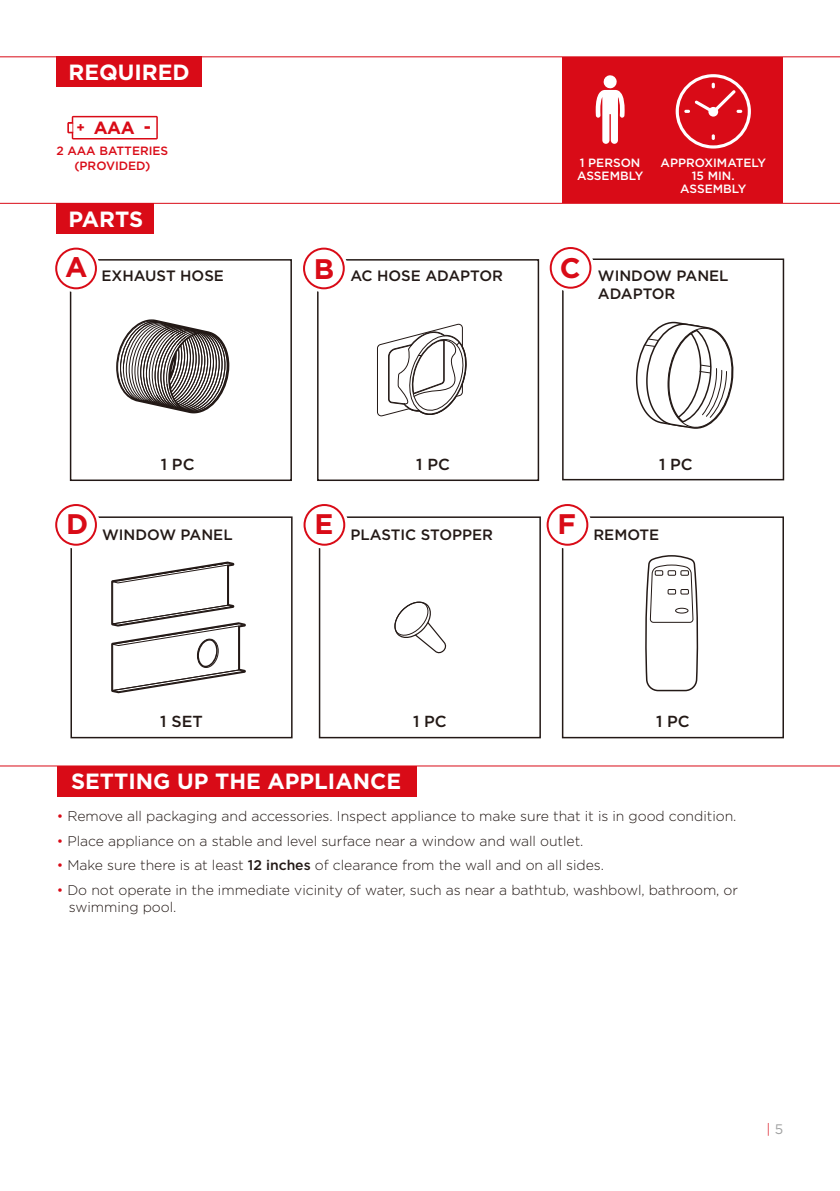
<style>
.page{position:relative;width:840px;height:1191px;background:#fff}
.page>*{position:absolute;margin:0;border:0;box-sizing:border-box;transform-origin:0 0}
.t1{font:700 28.2px "Gotham";color:#d90b17}
.t2{font:700 22px "Gotham";color:#fff}
.t3{font:700 17.6px "Gotham";color:#d90b17}
.t4{font:500 16px "Gotham";color:#231916}
.t5{font:500 15px/18px "Gotham";color:#231916}
.t6{font:300 14px/16.8px "Gotham";letter-spacing:-.005em;color:#231916}
.t7{font:300 13.8px "Gotham";color:#d90b17}
.t8{font:500 12px/13px "Gotham";color:#fff;text-align:center}
.t9{font:500 12px/14.4px "Gotham";color:#d90b17;text-align:center}
.s1{font-size:13.2px}
.s2{color:#d90b17}
.s3{font-weight:500}
.s4{font-weight:400;color:#9fa0a0}
</style>
<div class="page">
<div style="left:57px;top:766px;width:359px;height:30px;background:#d90b17"></div>
<hr style="left:0;top:765px;width:839px;height:1px;background:#d90b17">
<div style="left:562px;top:57px;width:220px;height:146px;background:#d90b17"></div>
<svg style="left:595px;top:75px;width:29px;height:69px"></svg>
<div style="left:57px;top:57px;width:145px;height:30px;background:#d90b17"></div>
<hr style="left:0;top:56px;width:839px;height:1px;background:#d90b17">
<hr style="left:0;top:203px;width:839px;height:1px;background:#d90b17">
<svg style="left:675px;top:74px;width:75px;height:74px"></svg>
<svg style="left:67px;top:116px;width:91px;height:23px"></svg>
<svg style="left:116px;top:319px;width:113px;height:95px"></svg>
<div style="left:70px;top:259px;width:222px;height:222px;border:2px solid #231916"></div>
<div style="left:317px;top:259px;width:222px;height:222px;border:2px solid #231916"></div>
<div style="left:57px;top:203px;width:97px;height:31px;background:#d90b17"></div>
<svg style="left:55px;top:247px;width:45px;height:45px"></svg>
<div style="left:55px;top:248px;width:42px;height:41px;border:2px solid #d90b17;border-radius:50%"></div>
<svg style="left:303px;top:247px;width:44px;height:45px"></svg>
<div style="left:303px;top:248px;width:41px;height:41px;border:2px solid #d90b17;border-radius:50%"></div>
<div style="left:561px;top:258px;width:222px;height:222px;border:2px solid #231916"></div>
<svg style="left:552px;top:247px;width:42px;height:45px"></svg>
<div style="left:549px;top:247px;width:42px;height:42px;border:2px solid #d90b17;border-radius:50%"></div>
<svg style="left:377px;top:324px;width:90px;height:93px"></svg>
<svg style="left:635px;top:322px;width:99px;height:107px"></svg>
<div style="left:70px;top:516px;width:222px;height:222px;border:2px solid #231916"></div>
<svg style="left:111px;top:561px;width:135px;height:132px"></svg>
<svg style="left:55px;top:504px;width:45px;height:45px"></svg>
<div style="left:55px;top:504px;width:42px;height:42px;border:2px solid #d90b17;border-radius:50%"></div>
<div style="left:318px;top:516px;width:222px;height:222px;border:2px solid #231916"></div>
<svg style="left:306px;top:504px;width:42px;height:45px"></svg>
<div style="left:303px;top:504px;width:42px;height:42px;border:2px solid #d90b17;border-radius:50%"></div>
<div style="left:561px;top:516px;width:222px;height:222px;border:2px solid #231916"></div>
<svg style="left:549px;top:504px;width:42px;height:45px"></svg>
<div style="left:546px;top:504px;width:42px;height:42px;border:2px solid #d90b17;border-radius:50%"></div>
<svg style="left:645px;top:555px;width:54px;height:136px"></svg>
<div style="left:667px;top:570px;width:8px;height:5px;border:1px solid #231916"></div>
<div style="left:667px;top:589px;width:8px;height:5px;background:#fff"></div>
<div style="left:667px;top:589px;width:8px;height:5px;border:1px solid #231916"></div>
<div style="left:675px;top:608px;width:12px;height:5px;background:#fff;border-radius:50%"></div>
<div style="left:675px;top:608px;width:13px;height:5px;border:1px solid #231916;border-radius:50%"></div>
<svg style="left:394px;top:601px;width:53px;height:53px"></svg>
<h2 class="t2" style="left:68px;top:58px;width:123px">REQUIRED</h2>
<p class="t3" style="left:76px;top:116px;width:76px"><span class="s1">+</span> AAA -</p>
<p class="t9" style="left:57px;top:144px;width:113px">2 AAA BATTERIES (PROVIDED)</p>
<h2 class="t2" style="left:68px;top:204px;width:76px">PARTS</h2>
<h1 class="t1" style="left:65px;top:248px;width:24px">A</h1>
<h1 class="t1" style="left:314px;top:250px;width:22px">B</h1>
<p class="t5" style="left:101px;top:266px;width:124px">EXHAUST HOSE</p>
<p class="t5" style="left:350px;top:266px;width:154px">AC HOSE ADAPTOR</p>
<p class="t8" style="left:576px;top:156px;width:68px;text-align:left">1 PERSON<br>ASSEMBLY</p>
<p class="t8" style="left:660px;top:156px;width:107px">APPROXIMATELY<br>15 MIN.<br>ASSEMBLY</p>
<h1 class="t1" style="left:559px;top:249px;width:22px">C</h1>
<p class="t5" style="left:597px;top:266px;width:132px">WINDOW PANEL<br>ADAPTOR</p>
<p class="t4" style="left:161px;top:453px;width:35px">1 PC</p>
<h1 class="t1" style="left:66px;top:505px;width:24px">D</h1>
<p class="t5" style="left:102px;top:525px;width:132px">WINDOW PANEL</p>
<h1 class="t1" style="left:314px;top:505px;width:20px">E</h1>
<p class="t4" style="left:416px;top:453px;width:35px">1 PC</p>
<p class="t5" style="left:350px;top:525px;width:144px">PLASTIC STOPPER</p>
<h1 class="t1" style="left:557px;top:505px;width:20px">F</h1>
<p class="t4" style="left:658px;top:453px;width:35px">1 PC</p>
<p class="t5" style="left:593px;top:525px;width:67px">REMOTE</p>
<p class="t4" style="left:160px;top:711px;width:44px">1 SET</p>
<p class="t4" style="left:413px;top:711px;width:35px">1 PC</p>
<h2 class="t2" style="left:71px;top:767px;width:331px">SETTING UP THE APPLIANCE</h2>
<p class="t4" style="left:655px;top:711px;width:35px">1 PC</p>
<p class="t6" style="left:57px;top:807px;width:680px"><span class="s2">•</span> Remove all packaging and accessories. Inspect appliance to make sure that it is in good condition.</p>
<p class="t6" style="left:57px;top:832px;width:528px"><span class="s2">•</span> Place appliance on a stable and level surface near a window and wall outlet.</p>
<p class="t6" style="left:57px;top:856px;width:548px"><span class="s2">•</span> Make sure there is at least <span class="s3">12 inches</span> of clearance from the wall and on all sides.</p>
<p class="t6" style="left:69px;top:881px;width:670px;text-indent:-12px"><span class="s2">•</span> Do not operate in the immediate vicinity of water, such as near a bathtub, washbowl, bathroom, or swimming pool.</p>
<p class="t7" style="left:766px;top:1120px;width:18px">| <span class="s4">5</span></p>
</div>
